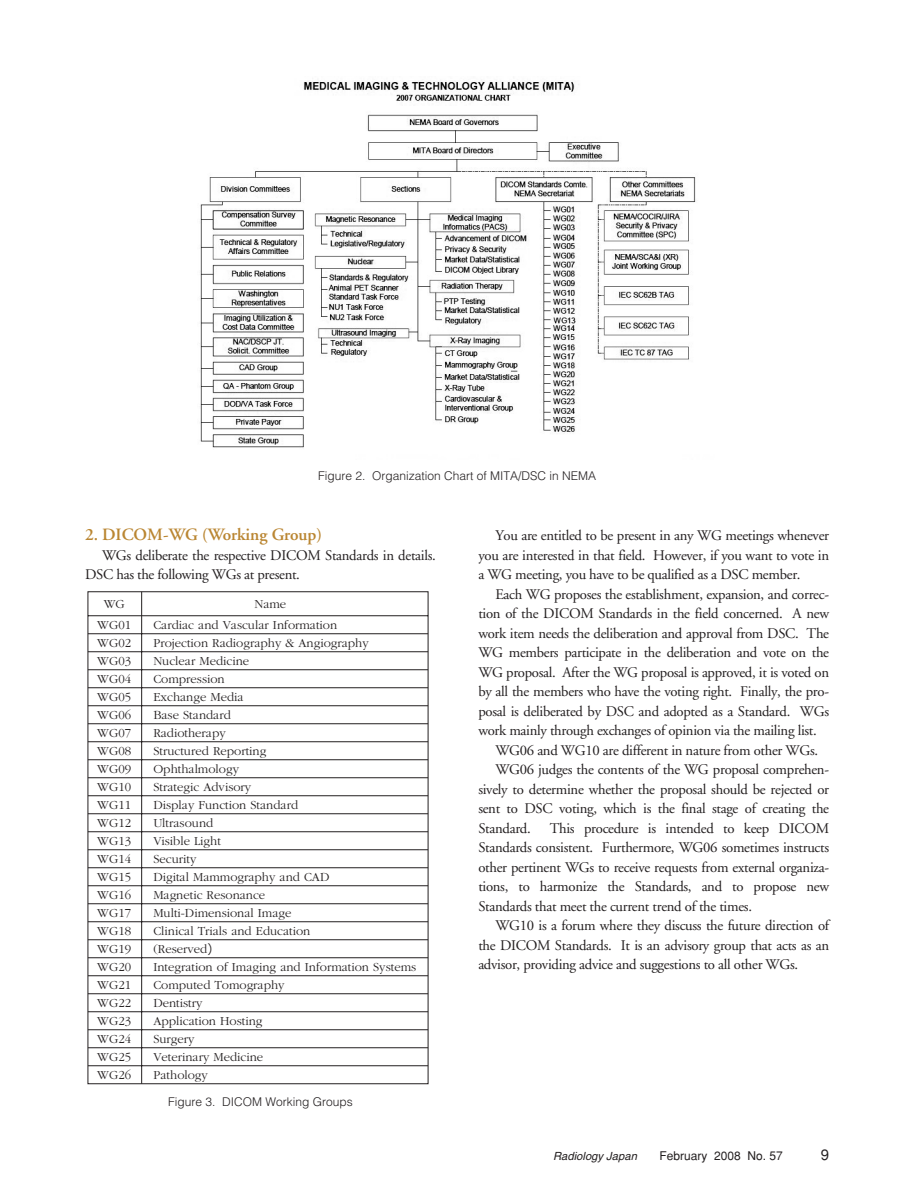
<style>
.page{position:relative;width:918px;height:1188px;background:#fff}
.page>*{position:absolute;margin:0;border:0;box-sizing:border-box;transform-origin:0 0}
.t1{font:600 17.25px "Adobe Garamond";color:#ba8632}
.t2{font:15px "Helvetica";color:#231f20}
.t3{font:14.7px/19.5px "Adobe Garamond";letter-spacing:-.02em;color:#231f20;text-align:justify}
.t4{font:300 12.75px/18px "Garamond";color:#231f20}
.t5{font:300 12px "Helvetica";color:#231f20}
.t6{font:12px "Helvetica";color:#231f20}
.t7{font:italic 11.25px "Helvetica";color:#231f20}
.s1{font-family:"Koz Go Pro Regular 90 pv RKSJ H";font-weight:400}
</style>
<div class="page">
<img style="left:200px;top:81px;width:496px;height:367px">
<svg style="left:87px;top:591px;width:342px;height:493px"></svg>
<hr style="left:88px;top:633px;width:340px;height:1px;background:#231f20">
<hr style="left:88px;top:651px;width:340px;height:1px;background:#231f20">
<hr style="left:88px;top:669px;width:340px;height:1px;background:#231f20">
<hr style="left:88px;top:687px;width:340px;height:1px;background:#231f20">
<hr style="left:88px;top:705px;width:340px;height:1px;background:#231f20">
<hr style="left:88px;top:723px;width:340px;height:1px;background:#231f20">
<hr style="left:88px;top:741px;width:340px;height:1px;background:#231f20">
<hr style="left:88px;top:759px;width:340px;height:1px;background:#231f20">
<hr style="left:88px;top:777px;width:340px;height:1px;background:#231f20">
<hr style="left:88px;top:795px;width:340px;height:1px;background:#231f20">
<hr style="left:88px;top:813px;width:340px;height:1px;background:#231f20">
<hr style="left:88px;top:831px;width:340px;height:1px;background:#231f20">
<hr style="left:88px;top:849px;width:340px;height:1px;background:#231f20">
<hr style="left:88px;top:867px;width:340px;height:1px;background:#231f20">
<hr style="left:88px;top:885px;width:340px;height:1px;background:#231f20">
<hr style="left:88px;top:903px;width:340px;height:1px;background:#231f20">
<hr style="left:88px;top:921px;width:340px;height:1px;background:#231f20">
<hr style="left:88px;top:939px;width:340px;height:1px;background:#231f20">
<hr style="left:88px;top:957px;width:340px;height:1px;background:#231f20">
<hr style="left:88px;top:975px;width:340px;height:1px;background:#231f20">
<hr style="left:88px;top:993px;width:340px;height:1px;background:#231f20">
<hr style="left:88px;top:1011px;width:340px;height:1px;background:#231f20">
<hr style="left:88px;top:1029px;width:340px;height:1px;background:#231f20">
<hr style="left:88px;top:1047px;width:340px;height:1px;background:#231f20">
<hr style="left:88px;top:1065px;width:340px;height:1px;background:#231f20">
<hr style="left:141px;top:592px;width:1px;height:492px;background:#231f20">
<p class="t5" style="left:318px;top:471px;width:280px">Figure 2. Organization Chart of MITA/DSC in NEMA</p>
<p class="t1" style="left:85px;top:527px;width:238px">2. DICOM-WG (Working Group)</p>
<p class="t3" style="left:85px;top:547px;width:352px;text-indent:17px">WGs deliberate the respective DICOM Standards in details.<br>DSC has the following WGs at present.</p>
<p class="t4" style="left:97px;top:595px;width:35px;line-height:21px;text-align:center">WG<br>WG01</p>
<p class="t4" style="left:97px;top:635px;width:35px;text-align:justify">WG02<br>WG03<br>WG04<br>WG05<br>WG06<br>WG07<br>WG08<br>WG09<br>WG10<br>WG11<br>WG12<br>WG13<br>WG14<br>WG15<br>WG16<br>WG17<br>WG18<br>WG19<br>WG20<br>WG21<br>WG22<br>WG23<br>WG24<br>WG25<br>WG26</p>
<p class="t4" style="left:153px;top:595px;width:185px;line-height:21px;text-indent:101px">Name<br>Cardiac and Vascular Information</p>
<p class="t4" style="left:153px;top:635px;width:264px">Projection Radiography &amp; Angiography<br>Nuclear Medicine<br>Compression<br>Exchange Media<br>Base Standard<br>Radiotherapy<br>Structured Reporting<br>Ophthalmology<br>Strategic Advisory<br>Display Function Standard<br>Ultrasound<br>Visible Light<br>Security<br>Digital Mammography and CAD<br>Magnetic Resonance<br>Multi-Dimensional Image<br>Clinical Trials and Education<br>(Reserved<span class="s1">）<br></span>Integration of Imaging and Information Systems<br>Computed Tomography<br>Dentistry<br>Application Hosting<br>Surgery<br>Veterinary Medicine<br>Pathology</p>
<p class="t5" style="left:168px;top:1097px;width:186px">Figure 3. DICOM Working Groups</p>
<p class="t3" style="left:478px;top:527px;width:352px;text-indent:17px">You are entitled to be present in any WG meetings whenever you are interested in that field. However, if you want to vote in a WG meeting, you have to be qualified as a DSC member.</p>
<p class="t3" style="left:495px;top:586px;width:335px">Each WG proposes the establishment, expansion, and correc-</p>
<p class="t3" style="left:478px;top:605px;width:352px">tion of the DICOM Standards in the field concerned. A new</p>
<p class="t3" style="left:478px;top:625px;width:352px">work item needs the deliberation and approval from DSC. The</p>
<p class="t3" style="left:478px;top:644px;width:352px">WG members participate in the deliberation and vote on the</p>
<p class="t3" style="left:478px;top:664px;width:352px">WG proposal. After the WG proposal is approved, it is voted on</p>
<p class="t3" style="left:478px;top:683px;width:352px">by all the members who have the voting right. Finally, the pro-</p>
<p class="t3" style="left:478px;top:703px;width:352px">posal is deliberated by DSC and adopted as a Standard. WGs</p>
<p class="t3" style="left:478px;top:722px;width:340px">work mainly through exchanges of opinion via the mailing list.</p>
<p class="t3" style="left:495px;top:742px;width:324px">WG06 and WG10 are different in nature from other WGs.</p>
<p class="t3" style="left:495px;top:761px;width:335px">WG06 judges the contents of the WG proposal comprehen-</p>
<p class="t3" style="left:478px;top:781px;width:352px">sively to determine whether the proposal should be rejected or</p>
<p class="t3" style="left:478px;top:800px;width:352px">sent to DSC voting, which is the final stage of creating the</p>
<p class="t3" style="left:478px;top:820px;width:54px">Standard.</p>
<p class="t3" style="left:478px;top:820px;width:352px;text-indent:71px">This procedure is intended to keep DICOM Standards consistent. Furthermore, WG06 sometimes instructs other pertinent WGs to receive requests from external organiza&shy;tions, to harmonize the Standards, and to propose new Standards that meet the current trend of the times.</p>
<p class="t3" style="left:478px;top:917px;width:352px;text-indent:17px">WG10 is a forum where they discuss the future direction of the DICOM Standards. It is an advisory group that acts as an advisor, providing advice and suggestions to all other WGs.</p>
<p class="t7" style="left:553px;top:1152px;width:85px">Radiology Japan</p>
<p class="t6" style="left:659px;top:1152px;width:125px">February 2008 No. 57</p>
<p class="t2" style="left:821px;top:1149px;width:10px">9</p>
</div>
